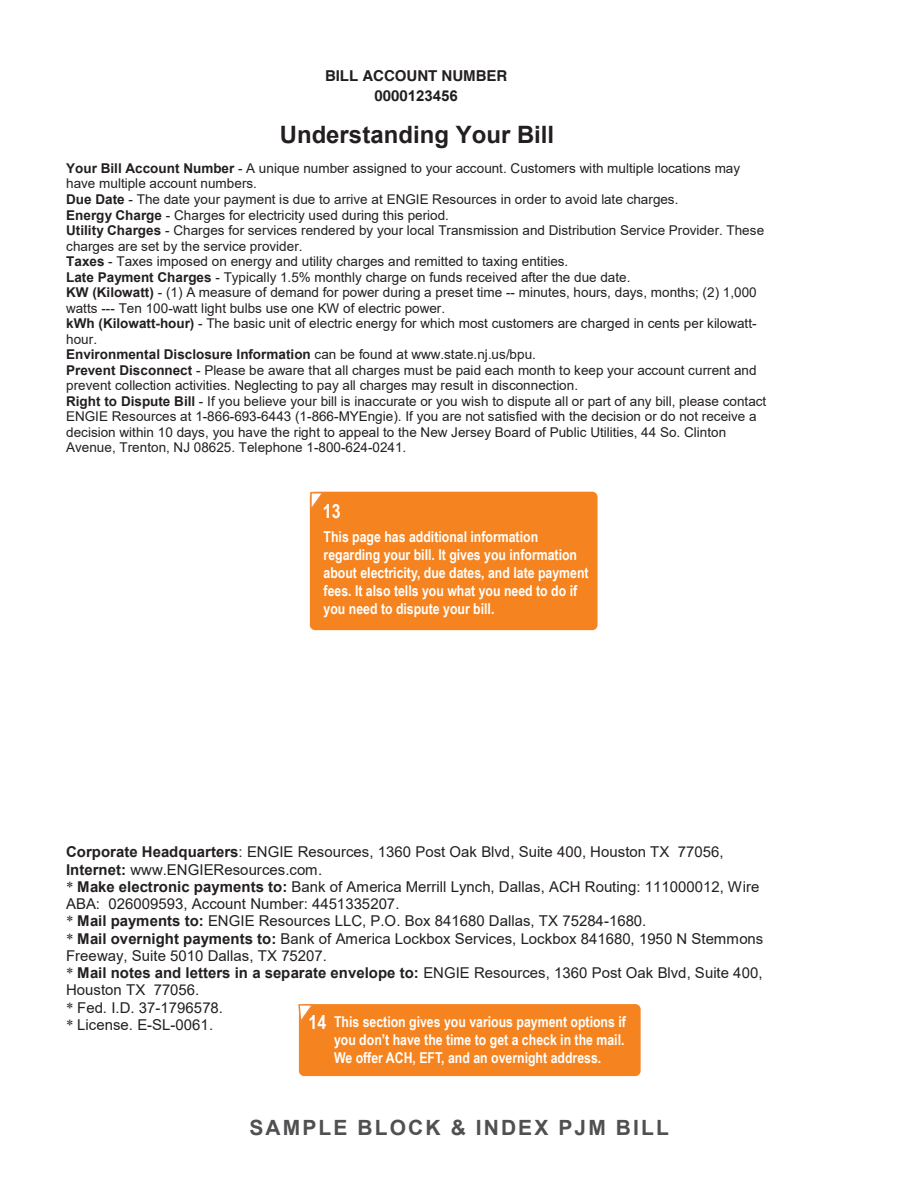
<style>
.page{position:relative;width:918px;height:1188px;background:#fff}
.page>*{position:absolute;margin:0;border:0;box-sizing:border-box;transform-origin:0 0}
.t1{font:700 24px "Arial";color:#231f20}
.t2{font:700 21px "Arial";letter-spacing:.1em;color:#505052}
.t3{font:700 19.5px "Arial Narrow";color:#fff}
.t4{font:15px/17.2px "Arial";color:#231f20}
.t5{font:700 15px/18px "Arial Narrow";color:#fff}
.t6{font:700 15px "Helvetica";color:#231f20}
.t7{font:700 15px "Arial";color:#231f20}
.t8{font:13.5px/15.6px "Arial";letter-spacing:.005em;color:#231f20}
.s1{font-family:"Helvetica"}
.s2{font-weight:700}
.s3{font-family:"Times New Roman"}
</style>
<div class="page">
<div style="left:311px;top:492px;width:286px;height:137px;background:#f58420;border-radius:4px"></div>
<div style="left:310px;top:492px;width:288px;height:138px;border:2px solid #f58420;border-radius:4px"></div>
<svg style="left:309px;top:491px;width:17px;height:21px"></svg>
<div style="left:300px;top:1005px;width:340px;height:70px;background:#f58420;border-radius:4px"></div>
<div style="left:299px;top:1004px;width:342px;height:72px;border:2px solid #f58420;border-radius:4px"></div>
<svg style="left:298px;top:1004px;width:17px;height:20px"></svg>
<p class="t6" style="left:325px;top:66px;width:184px">BILL ACCOUNT NUMBER</p>
<p class="t7" style="left:375px;top:85px;width:85px"><span class="s1">0000</span>123456</p>
<h1 class="t1" style="left:280px;top:118px;width:276px">Understanding Your Bill</h1>
<p class="t8" style="left:66px;top:160px;width:702px"><span class="s2">Your Bill Account Number</span> - A unique number assigned to your account. Customers with multiple locations may have multiple account numbers.<br><span class="s2">Due Date</span> - The date your payment is due to arrive at ENGIE Resources in order to avoid late charges.<br><span class="s2">Energy Charge</span> - Charges for electricity used during this period.<br><span class="s2">Utility Charges</span> - Charges for services rendered by your local Transmission and Distribution Service Provider. These charges are set by the service provider.<br><span class="s2">Taxes</span> - Taxes imposed on energy and utility charges and remitted to taxing entities.<br><span class="s2">Late Payment Charges</span> - Typically 1.5% monthly charge on funds received after the due date.<br><span class="s2">KW (Kilowatt)</span> - (1) A measure of demand for power during a preset time -- minutes, hours, days, months; (2) 1,000 watts --- Ten 100-watt light bulbs use one KW of electric power.<br><span class="s2">kWh (Kilowatt-hour)</span> - The basic unit of electric energy for which most customers are charged in cents per kilowatt&shy;hour.<br><span class="s2">Environmental Disclosure Information</span> can be found at www.state.nj.us/bpu.<br><span class="s2">Prevent Disconnect</span> - Please be aware that all charges must be paid each month to keep your account current and prevent collection activities. Neglecting to pay all charges may result in disconnection.<br><span class="s2">Right to Dispute Bill</span> - If you believe your bill is inaccurate or you wish to dispute all or part of any bill, please contact ENGIE Resources at 1-866-693-6443 (1-866-MYEngie). If you are not satisfied with the decision or do not receive a decision within 10 days, you have the right to appeal to the New Jersey Board of Public Utilities, 44 So. Clinton Avenue, Trenton, NJ 08625. Telephone 1-800-624-0241.</p>
<h3 class="t3" style="left:323px;top:497px;width:19px">13</h3>
<p class="t5" style="left:324px;top:527px;width:267px">This page has additional information regarding your bill. It gives you information about electricity, due dates, and late payment fees. It also tells you what you need to do if you need to dispute your bill.</p>
<p class="t4" style="left:66px;top:843px;width:659px"><span class="s2">Corporate Headquarters</span>: ENGIE Resources, 1360 Post Oak Blvd, Suite 400, Houston TX 77056,<br><span class="s2">Internet:</span> www.ENGIEResources.com.</p>
<p class="t4" style="left:66px;top:878px;width:699px"><span class="s3">*</span> <span class="s2">Make electronic payments to:</span> Bank of America Merrill Lynch, Dallas, ACH Routing: 111000012, Wire ABA: 026009593, Account Number: 4451335207.<br><span class="s3">*</span> <span class="s2">Mail payments to:</span> ENGIE Resources LLC, P.O. Box 841680 Dallas, TX 75284-1680.<br><span class="s3">*</span> <span class="s2">Mail overnight payments to:</span> Bank of America Lockbox Services, Lockbox 841680, 1950 N Stemmons Freeway, Suite 5010 Dallas, TX 75207.<br><span class="s3">*</span> <span class="s2">Mail notes and letters in a separate envelope to:</span> ENGIE Resources, 1360 Post Oak Blvd, Suite 400, Houston TX 77056.<br><span class="s3">*</span> Fed. I.D. 37-1796578.<br><span class="s3">*</span> License. E-SL-0061.</p>
<h3 class="t3" style="left:309px;top:1007px;width:19px">14</h3>
<p class="t5" style="left:334px;top:1012px;width:293px;text-align:justify">This section gives you various payment options if you don’t have the time to get a check in the mail.<br>We offer ACH, EFT, and an overnight address.</p>
<h2 class="t2" style="left:250px;top:1112px;width:421px">SAMPLE BLOCK &amp; INDEX PJM BILL</h2>
</div>
